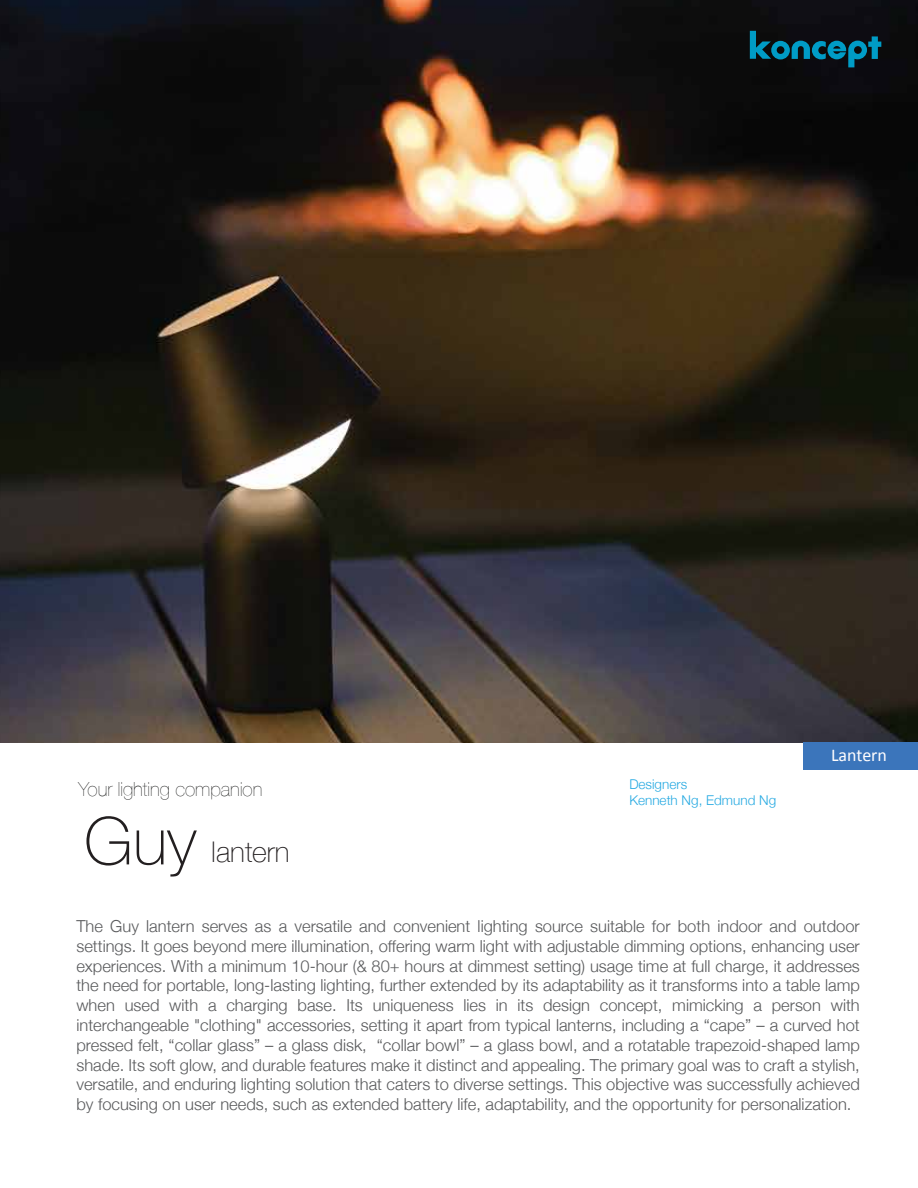
<style>
.page{position:relative;width:918px;height:1188px;background:#fff}
.page>*{position:absolute;margin:0;border:0;box-sizing:border-box;transform-origin:0 0}
.t1{font:100 66px "Helvetica Neue";color:#231f20}
.t2{font:100 28.5px "Helvetica Neue";color:#231f20}
.t3{font:200 19.5px "Helvetica Neue";color:#030403}
.t4{font:18px "Calibri";color:#fffdfe}
.t5{font:300 16.5px/19.8px "Helvetica Neue";color:#595a5c;text-align:justify}
.t6{font:300 13.5px/16.2px "Helvetica Neue";color:#28aae2}
</style>
<div class="page">
<img style="left:0;top:0;width:918px;height:742px">
<div style="left:803px;top:742px;width:115px;height:28px;background:#3b75bb"></div>
<svg style="left:750px;top:31px;width:131px;height:36px"></svg>
<p class="t3" style="left:79px;top:774px;width:185px">Your lighting companion</p>
<h1 class="t1" style="left:84px;top:791px;width:114px">Guy</h1>
<h2 class="t2" style="left:211px;top:831px;width:80px">lantern</h2>
<p class="t6" style="left:629px;top:775px;width:148px">Designers<br>Kenneth Ng, Edmund Ng</p>
<p class="t4" style="left:831px;top:742px;width:58px">Lantern</p>
<p class="t5" style="left:76px;top:915px;width:785px">The Guy lantern serves as a versatile and convenient lighting source suitable for both indoor and outdoor settings. It goes beyond mere illumination, offering warm light with adjustable dimming options, enhancing user experiences. With a minimum 10-hour (&amp; 80+ hours at dimmest setting) usage time at full charge, it addresses the need for portable, long-lasting lighting, further extended by its adaptability as it transforms into a table lamp when used with a charging base. Its uniqueness lies in its design concept, mimicking a person with interchangeable "clothing" accessories, setting it apart from typical lanterns, including a “cape” – a curved hot pressed felt, “collar glass” – a glass disk, “collar bowl” – a glass bowl, and a rotatable trapezoid-shaped lamp shade. Its soft glow, and durable features make it distinct and appealing. The primary goal was to craft a stylish, versatile, and enduring lighting solution that caters to diverse settings. This objective was successfully achieved by focusing on user needs, such as extended battery life, adaptability, and the opportunity for personalization.</p>
</div>
